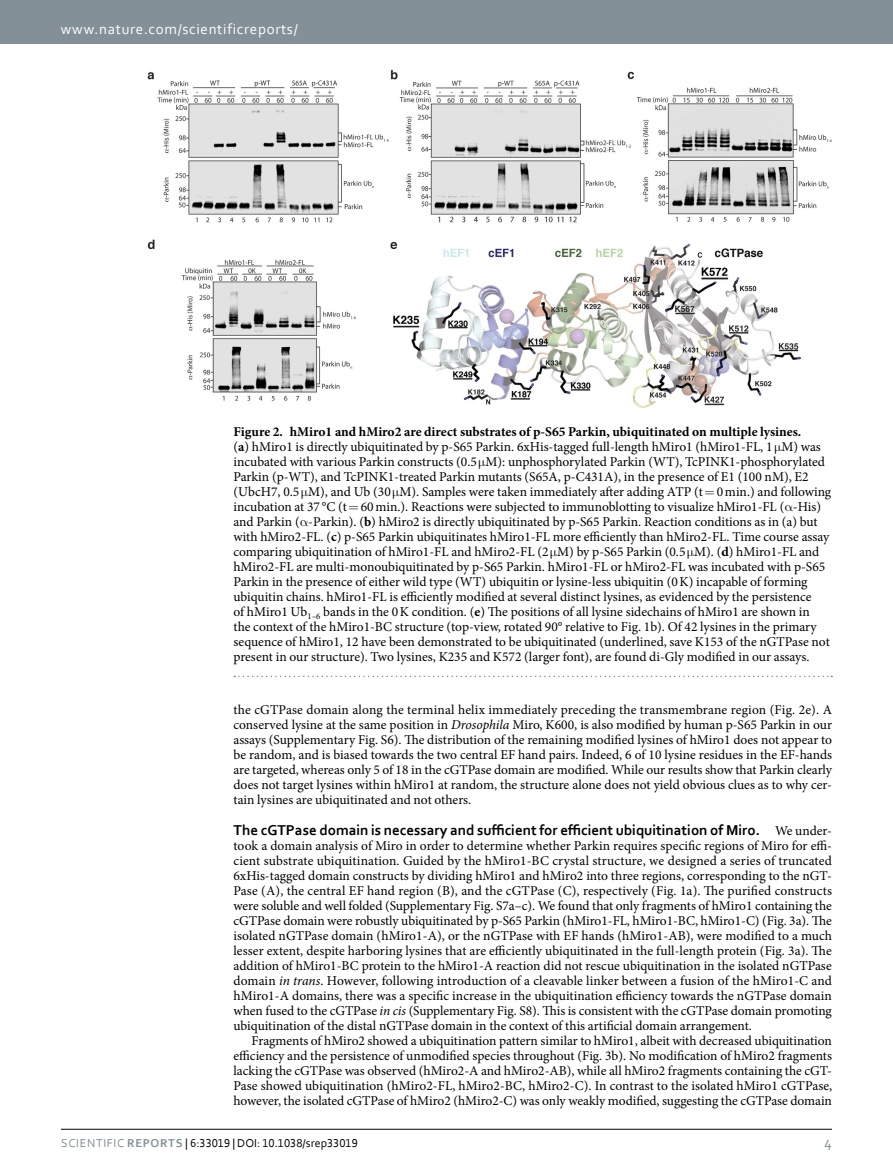
<style>
.page{position:relative;width:893px;height:1174px;background:#fff}
.page>*{position:absolute;margin:0;border:0;box-sizing:border-box;transform-origin:0 0}
.t1{font:700 15px "Corbel";color:#000}
.t2{font:15px "Corbel";letter-spacing:.045em;color:#fff}
.t3{font:15px "Corbel";color:#839097}
.t4{font:13.5px/15px "Minion Pro";color:#000;text-align:justify}
.t5{font:12px "Corbel";color:#000}
.s1{font-weight:700}
.s2{font-style:italic}
.s3{font-family:"Minion Pro";font-weight:400;font-size:13.5px}
.s4{color:#839097}
.s5{font-weight:700;color:#839097}
</style>
<div class="page">
<div style="left:0;top:0;width:893px;height:43px;background:#839097"></div>
<hr style="left:61px;top:1129px;width:771px;height:1px;background:#000">
<img style="left:148px;top:70px;width:684px;height:338px">
<svg style="left:234px;top:675px;width:598px;height:2px"></svg>
<p class="t2" style="left:61px;top:19px;width:238px">www.nature.com/scientificreports/</p>
<p class="t4" style="left:233px;top:424px;width:599px;text-align:left"><span class="s1">Figure 2. hMiro1 and hMiro2 are direct substrates of p-S65 Parkin, ubiquitinated on multiple lysines.<br></span>(<span class="s1">a</span>) hMiro1 is directly ubiquitinated by p-S65 Parkin. 6xHis-tagged full-length hMiro1 (hMiro1-FL, 1 M) was incubated with various Parkin constructs (0.5 M): unphosphorylated Parkin (WT), TcPINK1-phosphorylated Parkin (p-WT), and TcPINK1-treated Parkin mutants (S65A, p-C431A), in the presence of E1 (100 nM), E2 (UbcH7, 0.5 M), and Ub (30 M). Samples were taken immediately after adding ATP (t 0min.) and following incubation at 37 °C (t 60min.). Reactions were subjected to immunoblotting to visualize hMiro1-FL ( -His) and Parkin ( -Parkin). (<span class="s1">b</span>) hMiro2 is directly ubiquitinated by p-S65 Parkin. Reaction conditions as in (a) but with hMiro2-FL. (<span class="s1">c</span>) p-S65 Parkin ubiquitinates hMiro1-FL more efficiently than hMiro2-FL. Time course assay comparing ubiquitination of hMiro1-FL and hMiro2-FL (2 M) by p-S65 Parkin (0.5 M). (<span class="s1">d</span>) hMiro1-FL and hMiro2-FL are multi-monoubiquitinated by p-S65 Parkin. hMiro1-FL or hMiro2-FL was incubated with p-S65<br>Parkin in the presence of either wild type (WT) ubiquitin or lysine-less ubiquitin (0K) incapable of forming ubiquitin chains. hMiro1-FL is efficiently modified at several distinct lysines, as evidenced by the persistence<br>of hMiro1 Ub<sub>1–6</sub> bands in the 0K condition. (<span class="s1">e</span>) The positions of all lysine sidechains of hMiro1 are shown in<br>the context of the hMiro1-BC structure (top-view, rotated 90° relative to Fig. 1b). Of 42 lysines in the primary sequence of hMiro1, 12 have been demonstrated to be ubiquitinated (underlined, save K153 of the nGTPase not present in our structure). Two lysines, K235 and K572 (larger font), are found di-Gly modified in our assays.</p>
<p class="t4" style="left:233px;top:702px;width:600px">the cGTPase domain along the terminal helix immediately preceding the transmembrane region (Fig. 2e). A conserved lysine at the same position in <span class="s2">Drosophila</span> Miro, K600, is also modified by human p-S65 Parkin in our assays (Supplementary Fig. S6). The distribution of the remaining modified lysines of hMiro1 does not appear to be random, and is biased towards the two central EF hand pairs. Indeed, 6 of 10 lysine residues in the EF-hands are targeted, whereas only 5 of 18 in the cGTPase domain are modified. While our results show that Parkin clearly does not target lysines within hMiro1 at random, the structure alone does not yield obvious clues as to why cer&shy;tain lysines are ubiquitinated and not others.</p>
<p class="t1" style="left:233px;top:821px;width:600px">The cGTPase domain is necessary and sufficient for efficient ubiquitination of Miro. <span class="s3">We under-</span></p>
<p class="t4" style="left:233px;top:838px;width:600px">took a domain analysis of Miro in order to determine whether Parkin requires specific regions of Miro for effi&shy;cient substrate ubiquitination. Guided by the hMiro1-BC crystal structure, we designed a series of truncated 6xHis-tagged domain constructs by dividing hMiro1 and hMiro2 into three regions, corresponding to the nGT-Pase (A), the central EF hand region (B), and the cGTPase (C), respectively (Fig. 1a). The purified constructs were soluble and well folded (Supplementary Fig. S7a–c). We found that only fragments of hMiro1 containing the cGTPase domain were robustly ubiquitinated by p-S65 Parkin (hMiro1-FL, hMiro1-BC, hMiro1-C) (Fig. 3a). The isolated nGTPase domain (hMiro1-A), or the nGTPase with EF hands (hMiro1-AB), were modified to a much lesser extent, despite harboring lysines that are efficiently ubiquitinated in the full-length protein (Fig. 3a). The addition of hMiro1-BC protein to the hMiro1-A reaction did not rescue ubiquitination in the isolated nGTPase domain <span class="s2">in trans</span>. However, following introduction of a cleavable linker between a fusion of the hMiro1-C and hMiro1-A domains, there was a specific increase in the ubiquitination efficiency towards the nGTPase domain when fused to the cGTPase <span class="s2">in cis</span> (Supplementary Fig. S8). This is consistent with the cGTPase domain promoting ubiquitination of the distal nGTPase domain in the context of this artificial domain arrangement.</p>
<p class="t4" style="left:233px;top:1033px;width:600px;text-indent:18px">Fragments of hMiro2 showed a ubiquitination pattern similar to hMiro1, albeit with decreased ubiquitination efficiency and the persistence of unmodified species throughout (Fig. 3b). No modification of hMiro2 fragments lacking the cGTPase was observed (hMiro2-A and hMiro2-AB), while all hMiro2 fragments containing the cGT-Pase showed ubiquitination (hMiro2-FL, hMiro2-BC, hMiro2-C). In contrast to the isolated hMiro1 cGTPase, however, the isolated cGTPase of hMiro2 (hMiro2-C) was only weakly modified, suggesting the cGTPase domain</p>
<p class="t5" style="left:61px;top:1135px;width:298px"><span class="s4">Scientific</span> <span class="s5">Reports</span> | 6:33019 | DOI: 10.1038/srep33019</p>
<p class="t3" style="left:824px;top:1132px;width:9px">4</p>
</div>
